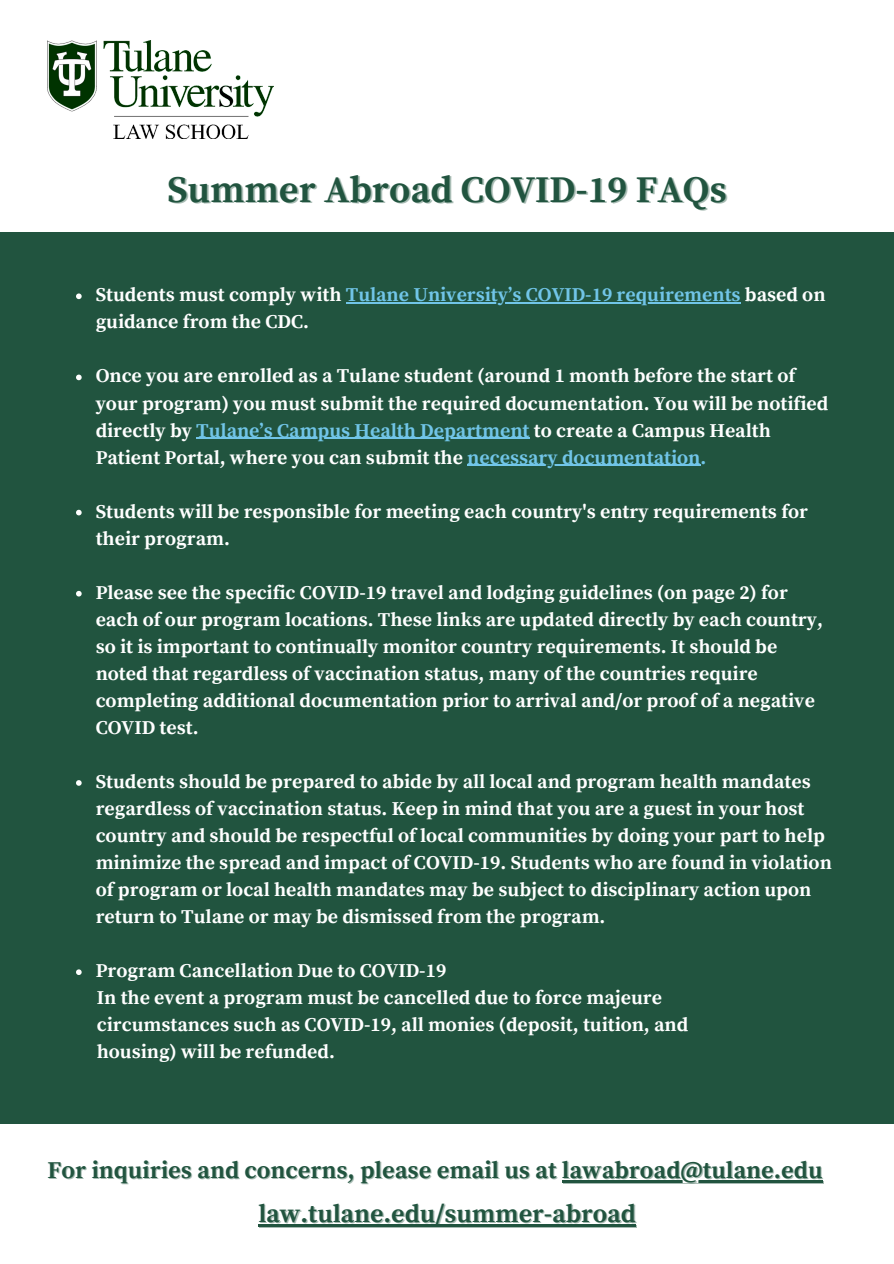
<style>
.page{position:relative;width:894px;height:1264px;background:#fff}
.page>*{position:absolute;margin:0;border:0;box-sizing:border-box;transform-origin:0 0}
.t1{font:700 37.5px "Source Serif Pro";color:#21543f}
.t2{font:700 25.5px "Source Serif Pro";color:#21543f}
.t3{font:700 24px "Source Serif Pro";color:#21543f}
.t4{font:700 19.5px/27px "Source Serif Pro";color:#fff}
.s1{color:#71c5e8}
</style>
<div class="page">
<div style="left:0;top:232px;width:893px;height:1031px;background:#21543f"></div>
<svg style="left:76px;top:293px;width:6px;height:6px"></svg>
<hr style="left:346px;top:302px;width:205px;height:1px;background:#71c5e8">
<hr style="left:551px;top:302px;width:189px;height:1px;background:#71c5e8">
<svg style="left:76px;top:374px;width:6px;height:6px"></svg>
<hr style="left:196px;top:437px;width:333px;height:2px;background:#71c5e8">
<hr style="left:467px;top:464px;width:233px;height:2px;background:#71c5e8">
<svg style="left:76px;top:510px;width:6px;height:5px"></svg>
<svg style="left:76px;top:591px;width:6px;height:5px"></svg>
<svg style="left:76px;top:780px;width:6px;height:5px"></svg>
<svg style="left:76px;top:969px;width:6px;height:6px"></svg>
<img style="left:47px;top:40px;width:227px;height:98px">
<div style="left:0;top:1124px;width:893px;height:139px;background:#fff"></div>
<hr style="left:563px;top:1181px;width:260px;height:2px;background:#21543f">
<hr style="left:561px;top:1180px;width:261px;height:2px;background:#21543f">
<hr style="left:259px;top:1225px;width:378px;height:2px;background:#21543f">
<hr style="left:258px;top:1224px;width:377px;height:2px;background:#21543f">
<p class="t1" style="left:167px;top:167px;width:561px">Summer Abroad COVID-19 FAQs</p>
<p class="t4" style="left:96px;top:282px;width:731px">Students must comply with <span class="s1">Tulane University’s COVID-19 requirements</span> based on guidance from the CDC.</p>
<p class="t4" style="left:96px;top:363px;width:734px">Once you are enrolled as a Tulane student (around 1 month before the start of your program) you must submit the required documentation. You will be notified directly by <span class="s1">Tulane’s Campus Health Department</span> to create a Campus Health Patient Portal, where you can submit the <span class="s1">necessary documentation.</span></p>
<p class="t4" style="left:96px;top:498px;width:713px">Students will be responsible for meeting each country's entry requirements for their program.</p>
<p class="t4" style="left:96px;top:579px;width:728px">Please see the specific COVID-19 travel and lodging guidelines (on page 2) for each of our program locations. These links are updated directly by each country, so it is important to continually monitor country requirements. It should be noted that regardless of vaccination status, many of the countries require completing additional documentation prior to arrival and/or proof of a negative COVID test.</p>
<p class="t4" style="left:96px;top:768px;width:737px">Students should be prepared to abide by all local and program health mandates regardless of vaccination status. Keep in mind that you are a guest in your host country and should be respectful of local communities by doing your part to help minimize the spread and impact of COVID-19. Students who are found in violation of program or local health mandates may be subject to disciplinary action upon return to Tulane or may be dismissed from the program.</p>
<p class="t4" style="left:96px;top:958px;width:352px">Program Cancellation Due to COVID-19</p>
<p class="t4" style="left:97px;top:985px;width:566px">In the event a program must be cancelled due to force majeure</p>
<p class="t4" style="left:97px;top:1012px;width:592px">circumstances such as COVID-19, all monies (deposit, tuition, and</p>
<p class="t4" style="left:97px;top:1039px;width:239px">housing) will be refunded.</p>
<p class="t3" style="left:47px;top:1155px;width:776px">For inquiries and concerns, please email us at lawabroad@tulane.edu</p>
<p class="t2" style="left:258px;top:1198px;width:379px">law.tulane.edu/summer-abroad</p>
</div>
